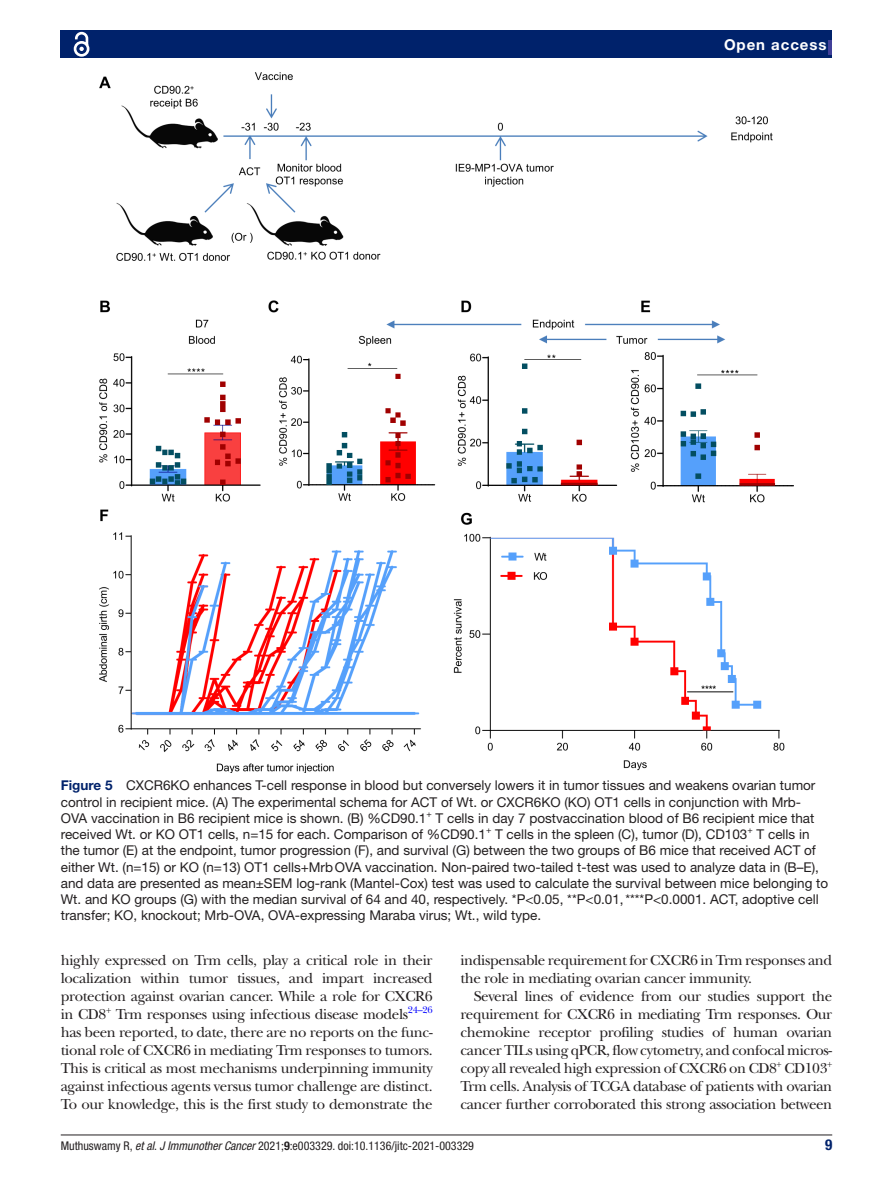
<style>
.page{position:relative;width:893px;height:1191px;background:#fff}
.page>*{position:absolute;margin:0;border:0;box-sizing:border-box;transform-origin:0 0}
.t1{font:15px/18px "New Baskerville";letter-spacing:-.025em;color:#231f20;text-align:justify}
.t2{font:700 15px "Helvetica Neue LT Std";letter-spacing:.065em;color:#fff}
.t3{font:700 condensed 15px "Helvetica Neue LT Std";color:#00226b}
.t4{font:13.5px/16.2px "Helvetica Neue LT Std";color:#231f20}
.t5{font:condensed 12px "Helvetica Neue LT Std";color:#231f20}
.t6{font:9.9px "New Baskerville";color:#00f}
.t7{font:9.9px "New Baskerville";color:#231f20}
.t8{font:9px "Helvetica Neue LT Std";color:#231f20}
.s1{font-weight:700;color:#00226b}
.s2{font-style:italic}
.s3{font-weight:700}
</style>
<div class="page">
<hr style="left:61px;top:1134px;width:771px;height:1px;background:#231f20">
<div style="left:61px;top:31px;width:771px;height:27px;background:#00226b"></div>
<hr style="left:828px;top:40px;width:4px;height:15px;background:#414099">
<svg style="left:73px;top:31px;width:17px;height:26px"></svg>
<img style="left:99px;top:73px;width:695px;height:699px">
<p class="t2" style="left:724px;top:35px;width:104px">Open access</p>
<p class="t4" style="left:61px;top:777px;width:756px"><span class="s1">Figure 5</span> CXCR6KO enhances T-cell response in blood but conversely lowers it in tumor tissues and weakens ovarian tumor control in recipient mice. (A) The experimental schema for ACT of Wt. or CXCR6KO (KO) OT1 cells in conjunction with Mrb-OVA vaccination in B6 recipient mice is shown. (B) %CD90.1<sup>+</sup> T cells in day 7 postvaccination blood of B6 recipient mice that received Wt. or KO OT1 cells, n=15 for each. Comparison of %CD90.1</p>
<p class="t8" style="left:486px;top:824px;width:7px">+</p>
<p class="t4" style="left:495px;top:826px;width:254px">T cells in the spleen (C), tumor (D), CD103</p>
<p class="t8" style="left:747px;top:824px;width:7px">+</p>
<p class="t4" style="left:61px;top:826px;width:769px;text-indent:696px">T cells in the tumor (E) at the endpoint, tumor progression (F), and survival (G) between the two groups of B6 mice that received ACT of either Wt. (n=15) or KO (n=13) OT1 cells+MrbOVA vaccination. Non-paired two-tailed t-test was used to analyze data in (B–E), and data are presented as mean±SEM log-rank (Mantel-Cox) test was used to calculate the survival between mice belonging to Wt. and KO groups (G) with the median survival of 64 and 40, respectively. *P&lt;0.05, **P&lt;0.01,****P&lt;0.0001. ACT, adoptive cell transfer; KO, knockout; Mrb-OVA, OVA-expressing Maraba virus; Wt., wild type.</p>
<p class="t1" style="left:61px;top:951px;width:373px">highly expressed on Trm cells, play a critical role in their localization within tumor tissues, and impart increased protection against ovarian cancer. While a role for CXCR6 in CD8</p>
<p class="t7" style="left:106px;top:1003px;width:7px">+</p>
<p class="t1" style="left:116px;top:1005px;width:294px">Trm responses using infectious disease models</p>
<p class="t6" style="left:408px;top:1003px;width:26px">24–26</p>
<p class="t1" style="left:61px;top:1023px;width:373px">has been reported, to date, there are no reports on the func&shy;tional role of CXCR6 in mediating Trm responses to tumors.<br>This is critical as most mechanisms underpinning immunity against infectious agents versus tumor challenge are distinct.<br>To our knowledge, this is the first study to demonstrate the</p>
<p class="t1" style="left:460px;top:951px;width:373px">indispensable requirement for CXCR6 in Trm responses and the role in mediating ovarian cancer immunity.</p>
<p class="t1" style="left:460px;top:987px;width:373px;text-indent:14px">Several lines of evidence from our studies support the requirement for CXCR6 in mediating Trm responses. Our chemokine receptor profiling studies of human ovarian cancer TILs using qPCR, flow cytometry, and confocal micros&shy;copy all revealed high expression of CXCR6 on CD8</p>
<p class="t7" style="left:777px;top:1057px;width:7px">+</p>
<p class="t1" style="left:784px;top:1059px;width:45px">CD103</p>
<p class="t7" style="left:827px;top:1057px;width:7px">+</p>
<p class="t1" style="left:460px;top:1077px;width:373px">Trm cells. Analysis of TCGA database of patients with ovarian cancer further corroborated this strong association between</p>
<p class="t5" style="left:61px;top:1138px;width:415px">Muthuswamy R, <span class="s2">et al</span>. <span class="s2">J Immunother Cancer</span> 2021;<span class="s3">9</span>:e003329. doi:10.1136/jitc-2021-003329</p>
<p class="t3" style="left:825px;top:1135px;width:9px">9</p>
</div>
